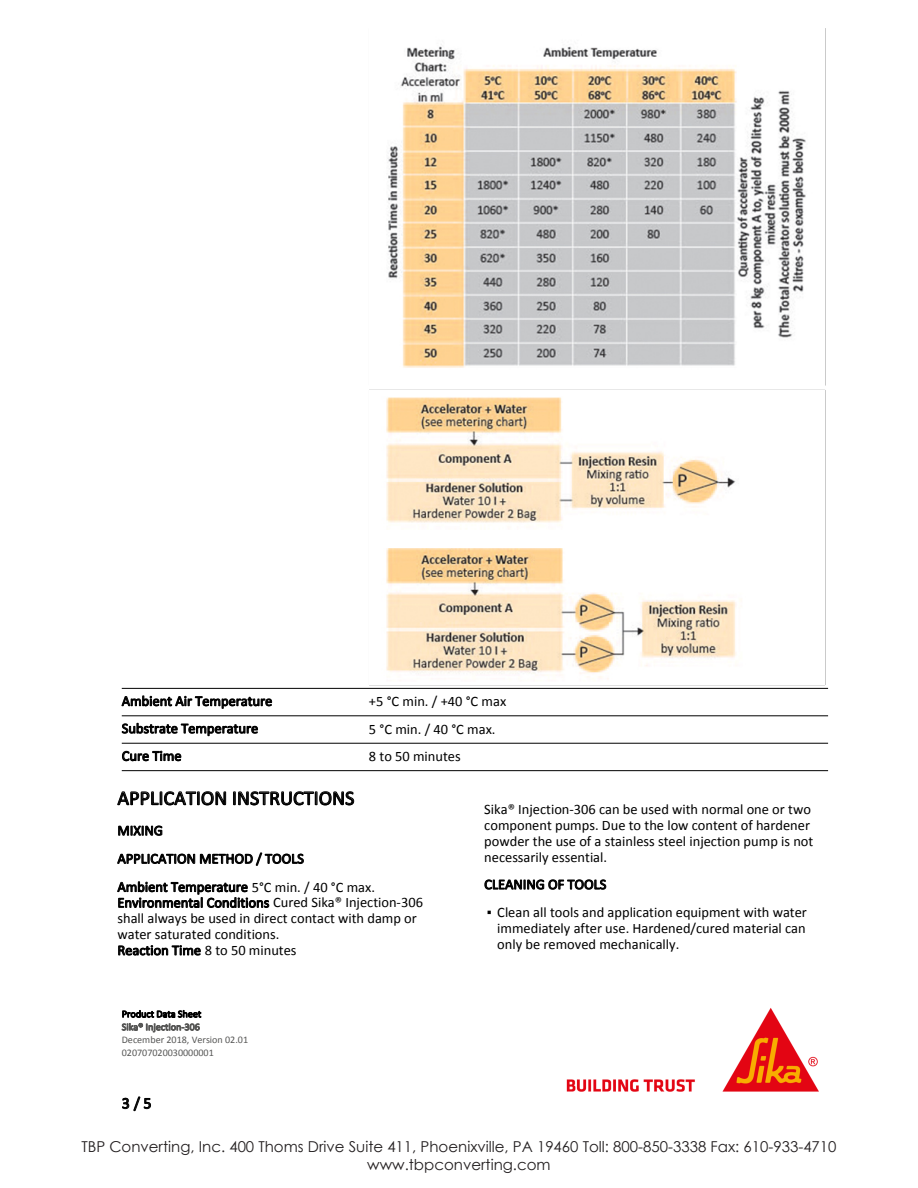
<style>
.page{position:relative;width:918px;height:1188px;background:#fff}
.page>*{position:absolute;margin:0;border:0;box-sizing:border-box;transform-origin:0 0}
.t1{font:20.25px "Calibri";color:#000}
.t2{font:15.9px "Calibri";color:#000}
.t3{font:15px/18px "Century Gothic";color:#231f20;text-align:center}
.t4{font:14.4px/15.9px "Calibri";color:#000}
.t5{font:10.05px/13px "Calibri";color:#575756}
.s1{color:#000}
</style>
<div class="page">
<hr style="left:825px;top:28px;width:1px;height:358px;background:#000">
<hr style="left:369px;top:385px;width:456px;height:1px;background:#000">
<img style="left:387px;top:44px;width:419px;height:324px">
<hr style="left:825px;top:390px;width:1px;height:295px;background:#000">
<hr style="left:369px;top:685px;width:456px;height:1px;background:#000">
<img style="left:386px;top:397px;width:350px;height:282px">
<hr style="left:122px;top:688px;width:706px;height:1px;background:#000">
<hr style="left:122px;top:715px;width:706px;height:1px;background:#000">
<hr style="left:122px;top:743px;width:706px;height:1px;background:#000">
<hr style="left:122px;top:770px;width:706px;height:1px;background:#000">
<img style="left:566px;top:1008px;width:253px;height:84px">
<p class="t4" style="left:122px;top:693px;width:152px">Ambient Air Temperature</p>
<p class="t4" style="left:369px;top:693px;width:139px">+5 °C min. / +40 °C max</p>
<p class="t4" style="left:122px;top:720px;width:138px">Substrate Temperature</p>
<p class="t4" style="left:369px;top:721px;width:128px">5 °C min. / 40 °C max.</p>
<p class="t4" style="left:122px;top:747px;width:61px">Cure Time</p>
<p class="t4" style="left:369px;top:748px;width:93px">8 to 50 minutes</p>
<p class="t1" style="left:117px;top:784px;width:238px">APPLICATION INSTRUCTIONS</p>
<p class="t4" style="left:117px;top:816px;width:259px;line-height:28.2px">MIXING<br>APPLICATION METHOD / TOOLS<br>Ambient Temperature 5°C min. / 40 °C max.</p>
<p class="t4" style="left:117px;top:894px;width:307px">Environmental Conditions Cured Sika® Injection-306 shall always be used in direct contact with damp or water saturated conditions.<br>Reaction Time 8 to 50 minutes</p>
<p class="t4" style="left:484px;top:801px;width:331px">Sika® Injection-306 can be used with normal one or two component pumps. Due to the low content of hardener powder the use of a stainless steel injection pump is not necessarily essential.</p>
<p class="t4" style="left:484px;top:876px;width:124px">CLEANING OF TOOLS</p>
<p class="t4" style="left:497px;top:904px;width:311px;text-align:justify;text-indent:-11px">▪ Clean all tools and application equipment with water immediately after use. Hardened/cured material can only be removed mechanically.</p>
<p class="t5" style="left:122px;top:1007px;width:128px"><span class="s1">Product Data Sheet<br></span>Sika® Injection-306<br>December 2018, Version 02.01<br>020707020030000001</p>
<p class="t2" style="left:122px;top:1092px;width:31px">3 / 5</p>
<p class="t3" style="left:81px;top:1137px;width:757px">TBP Converting, Inc. 400 Thoms Drive Suite 411, Phoenixville, PA 19460 Toll: 800-850-3338 Fax: 610-933-4710 www.tbpconverting.com</p>
</div>
